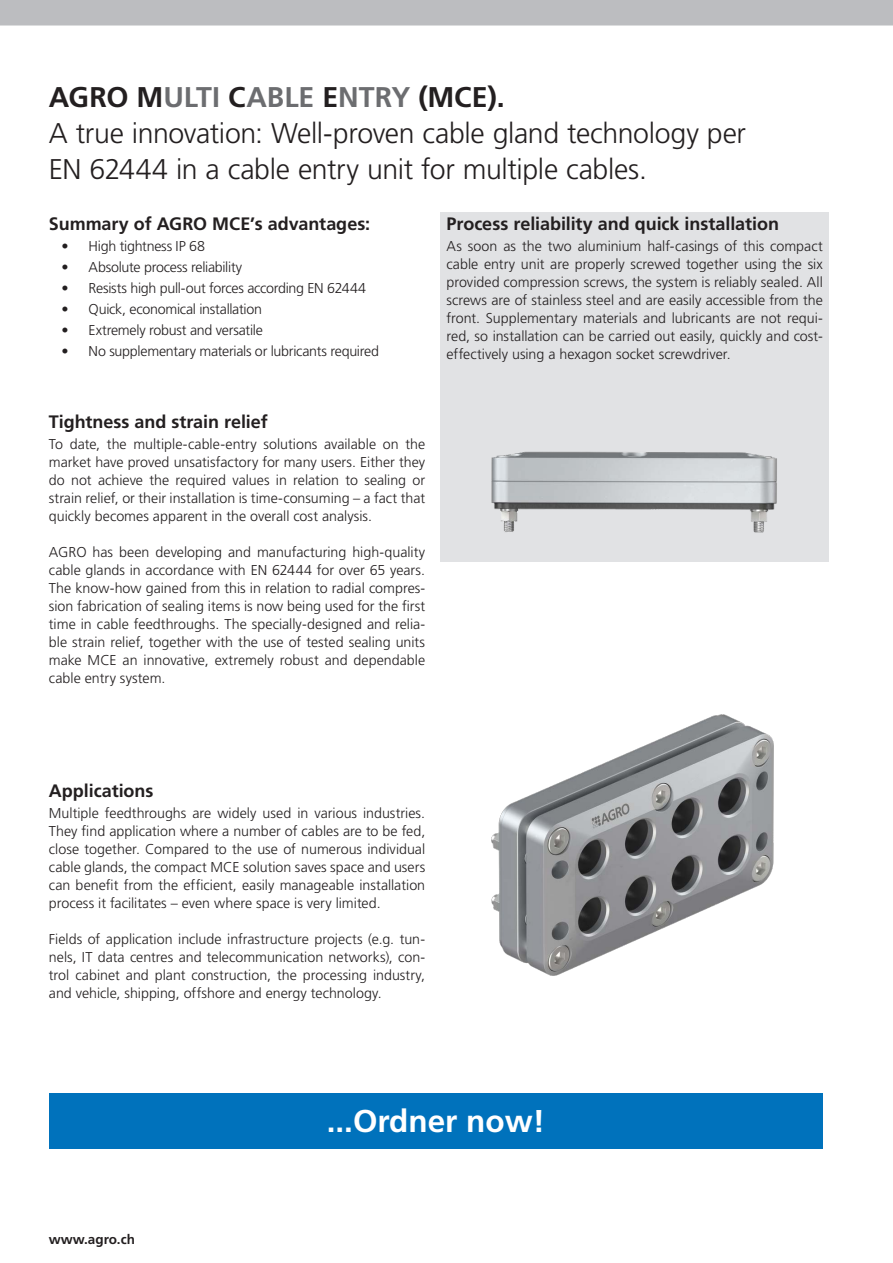
<style>
.page{position:relative;width:893px;height:1263px;background:#fff}
.page>*{position:absolute;margin:0;border:0;box-sizing:border-box;transform-origin:0 0}
.t1{font:700 31.5px "Frutiger LT Std";color:#fff}
._1_Untertitel{font:300 28.5px/36px "Frutiger LT Std";letter-spacing:-.01em;color:#231f20}
._1_Grundtext{font:700 18px "Frutiger LT Std";color:#231f20}
._1_Grundtext-2{font:300 14.25px/18px "Frutiger LT Std";letter-spacing:-.005em;color:#231f20;text-align:justify}
.t2{font:700 13.5px "Frutiger LT Std";color:#231f20}
.s1{font-weight:700}
.s2{font-weight:700;color:#6c6d70}
</style>
<div class="page">
<div style="left:441px;top:212px;width:388px;height:349px;background:#e1e2e4"></div>
<div style="left:0;top:0;width:893px;height:26px;background:#bcbdc0"></div>
<img style="left:491px;top:714px;width:283px;height:262px">
<img style="left:491px;top:451px;width:286px;height:82px">
<div style="left:49px;top:1093px;width:774px;height:55px;background:#0072bc"></div>
<p class="_1_Untertitel" style="left:49px;top:80px;width:699px"><span class="s1">AGRO M</span><span class="s2">ULTI</span> <span class="s1">C</span><span class="s2">ABLE</span> <span class="s1">E</span><span class="s2">NTRY</span> <span class="s1">(MCE).<br></span>A true innovation: Well-proven cable gland technology per<br>EN 62444 in a cable entry unit for multiple cables.</p>
<p class="_1_Grundtext" style="left:49px;top:213px;width:323px">Summary of AGRO MCE’s advantages:</p>
<p class="_1_Grundtext-2" style="left:62px;top:237px;width:145px">• High tightness IP 68</p>
<p class="_1_Grundtext-2" style="left:62px;top:258px;width:182px">• Absolute process reliability</p>
<p class="_1_Grundtext-2" style="left:62px;top:279px;width:306px">• Resists high pull-out forces according EN 62444</p>
<p class="_1_Grundtext-2" style="left:62px;top:300px;width:202px">• Quick, economical installation</p>
<p class="_1_Grundtext-2" style="left:62px;top:321px;width:203px">• Extremely robust and versatile</p>
<p class="_1_Grundtext-2" style="left:62px;top:342px;width:319px">• No supplementary materials or lubricants required</p>
<p class="_1_Grundtext" style="left:49px;top:411px;width:220px">Tightness and strain relief</p>
<p class="_1_Grundtext-2" style="left:49px;top:435px;width:378px">To date, the multiple-cable-entry solutions available on the market have proved unsatisfactory for many users. Either they do not achieve the required values in relation to sealing or strain relief, or their installation is time-consuming – a fact that quickly becomes apparent in the overall cost analysis.</p>
<p class="_1_Grundtext-2" style="left:49px;top:543px;width:378px">AGRO has been developing and manufacturing high-quality cable glands in accordance with EN 62444 for over 65 years.<br>The know-how gained from this in relation to radial compres&shy;sion fabrication of sealing items is now being used for the first time in cable feedthroughs. The specially-designed and relia&shy;ble strain relief, together with the use of tested sealing units make MCE an innovative, extremely robust and dependable cable entry system.</p>
<p class="_1_Grundtext" style="left:446px;top:213px;width:334px">Process reliability and quick installation</p>
<p class="_1_Grundtext-2" style="left:446px;top:237px;width:378px">As soon as the two aluminium half-casings of this compact cable entry unit are properly screwed together using the six provided compression screws, the system is reliably sealed. All screws are of stainless steel and are easily accessible from the front. Supplementary materials and lubricants are not requi&shy;red, so installation can be carried out easily, quickly and cost&shy;effectively using a hexagon socket screwdriver.</p>
<p class="_1_Grundtext" style="left:49px;top:780px;width:106px">Applications</p>
<p class="_1_Grundtext-2" style="left:49px;top:804px;width:378px">Multiple feedthroughs are widely used in various industries.<br>They find application where a number of cables are to be fed, close together. Compared to the use of numerous individual cable glands, the compact MCE solution saves space and users can benefit from the efficient, easily manageable installation process it facilitates – even where space is very limited.</p>
<p class="_1_Grundtext-2" style="left:49px;top:930px;width:378px">Fields of application include infrastructure projects (e.g. tun&shy;nels, IT data centres and telecommunication networks), con&shy;trol cabinet and plant construction, the processing industry, and vehicle, shipping, offshore and energy technology.</p>
<p class="t2" style="left:49px;top:1232px;width:88px">www.agro.ch</p>
<p class="t1" style="left:327px;top:1103px;width:220px">...Ordner now!</p>
</div>
